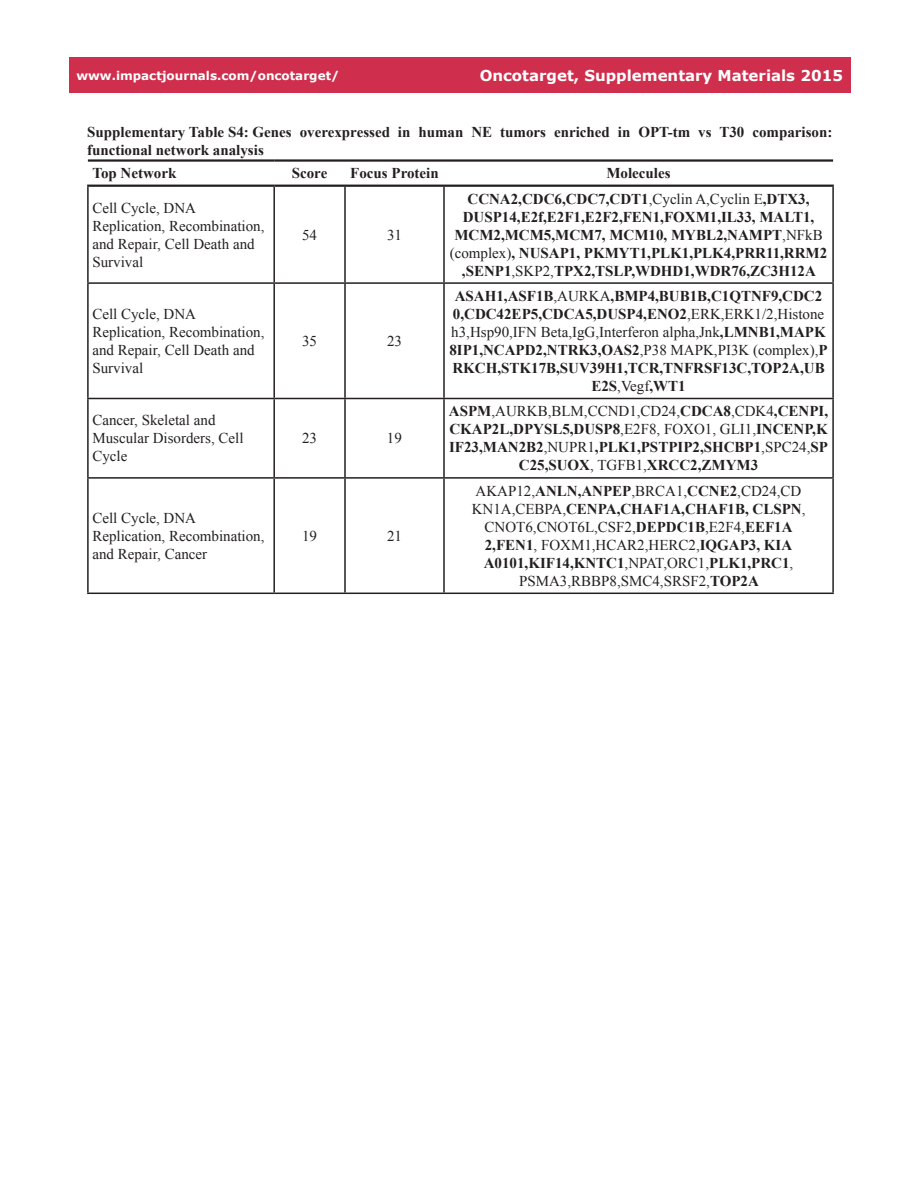
<style>
.page{position:relative;width:918px;height:1188px;background:#fff}
.page>*{position:absolute;margin:0;border:0;box-sizing:border-box;transform-origin:0 0}
.TableText_Center{font:700 15px/18px "Times New Roman";color:#231f20;text-align:center}
.TableText{font:15px/18px "Times New Roman";color:#231f20}
.TableText_Center-2{font:15px/18px "Times New Roman";color:#231f20;text-align:center}
.t1{font:700 15px "Verdana";color:#fff}
.Table_head{font:700 15px "Times New Roman";color:#231f20}
.t2{font:700 12px "Verdana";color:#fff}
.s1{font-weight:400}
.s2{font-weight:700}
</style>
<div class="page">
<div style="left:69px;top:57px;width:781px;height:36px;background:#cf2e4c"></div>
<svg style="left:88px;top:184px;width:745px;height:1px"></svg>
<hr style="left:88px;top:159px;width:186px;height:3px;background:#231f20">
<hr style="left:274px;top:159px;width:71px;height:3px;background:#231f20">
<hr style="left:345px;top:159px;width:99px;height:3px;background:#231f20">
<hr style="left:444px;top:159px;width:389px;height:3px;background:#231f20">
<hr style="left:87px;top:185px;width:187px;height:2px;background:#231f20">
<hr style="left:274px;top:185px;width:71px;height:2px;background:#231f20">
<hr style="left:345px;top:185px;width:99px;height:2px;background:#231f20">
<hr style="left:444px;top:185px;width:390px;height:2px;background:#231f20">
<hr style="left:87px;top:187px;width:2px;height:95px;background:#231f20">
<hr style="left:832px;top:187px;width:2px;height:95px;background:#231f20">
<hr style="left:87px;top:284px;width:2px;height:114px;background:#231f20">
<hr style="left:832px;top:284px;width:2px;height:114px;background:#231f20">
<hr style="left:87px;top:399px;width:2px;height:78px;background:#231f20">
<hr style="left:832px;top:399px;width:2px;height:78px;background:#231f20">
<hr style="left:87px;top:479px;width:2px;height:114px;background:#231f20">
<hr style="left:832px;top:479px;width:2px;height:114px;background:#231f20">
<hr style="left:87px;top:593px;width:187px;height:1px;background:#231f20">
<hr style="left:274px;top:593px;width:71px;height:1px;background:#231f20">
<hr style="left:345px;top:593px;width:99px;height:1px;background:#231f20">
<hr style="left:444px;top:593px;width:390px;height:1px;background:#231f20">
<hr style="left:273px;top:187px;width:2px;height:95px;background:#231f20">
<hr style="left:344px;top:187px;width:2px;height:95px;background:#231f20">
<hr style="left:443px;top:187px;width:2px;height:95px;background:#231f20">
<hr style="left:87px;top:282px;width:187px;height:2px;background:#231f20">
<hr style="left:274px;top:282px;width:71px;height:2px;background:#231f20">
<hr style="left:273px;top:284px;width:2px;height:114px;background:#231f20">
<hr style="left:345px;top:282px;width:99px;height:2px;background:#231f20">
<hr style="left:344px;top:284px;width:2px;height:114px;background:#231f20">
<hr style="left:444px;top:282px;width:390px;height:2px;background:#231f20">
<hr style="left:443px;top:284px;width:2px;height:114px;background:#231f20">
<hr style="left:87px;top:398px;width:187px;height:1px;background:#231f20">
<hr style="left:274px;top:398px;width:71px;height:1px;background:#231f20">
<hr style="left:273px;top:399px;width:2px;height:78px;background:#231f20">
<hr style="left:345px;top:398px;width:99px;height:1px;background:#231f20">
<hr style="left:344px;top:399px;width:2px;height:78px;background:#231f20">
<hr style="left:444px;top:398px;width:390px;height:1px;background:#231f20">
<hr style="left:443px;top:399px;width:2px;height:78px;background:#231f20">
<hr style="left:87px;top:477px;width:187px;height:2px;background:#231f20">
<hr style="left:274px;top:477px;width:71px;height:2px;background:#231f20">
<hr style="left:273px;top:479px;width:2px;height:114px;background:#231f20">
<hr style="left:345px;top:477px;width:99px;height:2px;background:#231f20">
<hr style="left:344px;top:479px;width:2px;height:114px;background:#231f20">
<hr style="left:444px;top:477px;width:390px;height:2px;background:#231f20">
<hr style="left:443px;top:479px;width:2px;height:114px;background:#231f20">
<p class="t2" style="left:76px;top:67px;width:264px">www.impactjournals.com/oncotarget/</p>
<p class="t1" style="left:480px;top:65px;width:365px">Oncotarget, Supplementary Materials 2015</p>
<p class="TableText_Center" style="left:87px;top:123px;width:747px;text-align:left">Supplementary Table S4: Genes overexpressed in human NE tumors enriched in OPT-tm vs T30 comparison: functional network analysis</p>
<p class="Table_head" style="left:92px;top:163px;width:86px">Top Network</p>
<p class="Table_head" style="left:292px;top:163px;width:37px">Score</p>
<p class="Table_head" style="left:350px;top:163px;width:90px">Focus Protein</p>
<p class="Table_head" style="left:606px;top:163px;width:66px">Molecules</p>
<p class="TableText" style="left:92px;top:198px;width:174px">Cell Cycle, DNA<br>Replication, Recombination, and Repair, Cell Death and<br>Survival</p>
<p class="TableText_Center" style="left:450px;top:189px;width:379px">CCNA2,CDC6,CDC7,CDT1<span class="s1">,Cyclin A,Cyclin E</span>,DTX3, DUSP14,E2f,E2F1,E2F2,FEN1,FOXM1,IL33, MALT1, MCM2,MCM5,MCM7, MCM10, MYBL2,NAMPT<span class="s1">,NFkB (complex)</span>, NUSAP1, PKMYT1,PLK1,PLK4,PRR11,RRM2 ,SENP1<span class="s1">,SKP2,</span>TPX2,TSLP,WDHD1,WDR76,ZC3H12A</p>
<p class="TableText_Center-2" style="left:302px;top:225px;width:16px">54</p>
<p class="TableText_Center-2" style="left:387px;top:225px;width:16px">31</p>
<p class="TableText" style="left:92px;top:305px;width:174px">Cell Cycle, DNA<br>Replication, Recombination, and Repair, Cell Death and<br>Survival</p>
<p class="TableText" style="left:92px;top:411px;width:153px">Cancer, Skeletal and<br>Muscular Disorders, Cell<br>Cycle</p>
<p class="TableText" style="left:92px;top:509px;width:174px">Cell Cycle, DNA<br>Replication, Recombination, and Repair, Cancer</p>
<p class="TableText_Center-2" style="left:302px;top:332px;width:16px">35</p>
<p class="TableText_Center-2" style="left:387px;top:332px;width:16px">23</p>
<p class="TableText_Center-2" style="left:302px;top:429px;width:16px">23</p>
<p class="TableText_Center-2" style="left:387px;top:429px;width:16px">19</p>
<p class="TableText_Center-2" style="left:302px;top:527px;width:16px">19</p>
<p class="TableText_Center-2" style="left:387px;top:527px;width:16px">21</p>
<p class="TableText_Center" style="left:449px;top:287px;width:380px">ASAH1,ASF1B<span class="s1">,AURKA</span>,BMP4,BUB1B,C1QTNF9,CDC2<br>0,CDC42EP5,CDCA5,DUSP4,ENO2<span class="s1">,ERK,ERK1/2,Histone h3,Hsp90,IFN Beta,IgG,Interferon alpha,Jnk</span>,LMNB1,MAPK 8IP1,NCAPD2,NTRK3,OAS2<span class="s1">,P38 MAPK,PI3K (complex),</span>P RKCH,STK17B,SUV39H1,TCR,TNFRSF13C,TOP2A,UB E2S<span class="s1">,Vegf</span>,WT1</p>
<p class="TableText_Center" style="left:449px;top:402px;width:381px">ASPM<span class="s1">,AURKB,BLM,CCND1,CD24,</span>CDCA8<span class="s1">,CDK4</span>,CENPI, CKAP2L,DPYSL5,DUSP8<span class="s1">,E2F8, FOXO1, GLI1,</span>INCENP,K IF23,MAN2B2<span class="s1">,NUPR1</span>,PLK1,PSTPIP2,SHCBP1<span class="s1">,SPC24,</span>SP C25,SUOX<span class="s1">, TGFB1,</span>XRCC2,ZMYM3</p>
<p class="TableText_Center-2" style="left:472px;top:482px;width:335px">AKAP12,<span class="s2">ANLN,ANPEP</span>,BRCA1,<span class="s2">CCNE2</span>,CD24,CD KN1A,CEBPA,<span class="s2">CENPA,CHAF1A,CHAF1B, CLSPN</span>, CNOT6,CNOT6L,CSF2,<span class="s2">DEPDC1B</span>,E2F4,<span class="s2">EEF1A 2,FEN1</span>, FOXM1,HCAR2,HERC2,<span class="s2">IQGAP3, KIA A0101,KIF14,KNTC1</span>,NPAT,ORC1,<span class="s2">PLK1,PRC1</span>, PSMA3,RBBP8,SMC4,SRSF2,<span class="s2">TOP2A</span></p>
</div>
